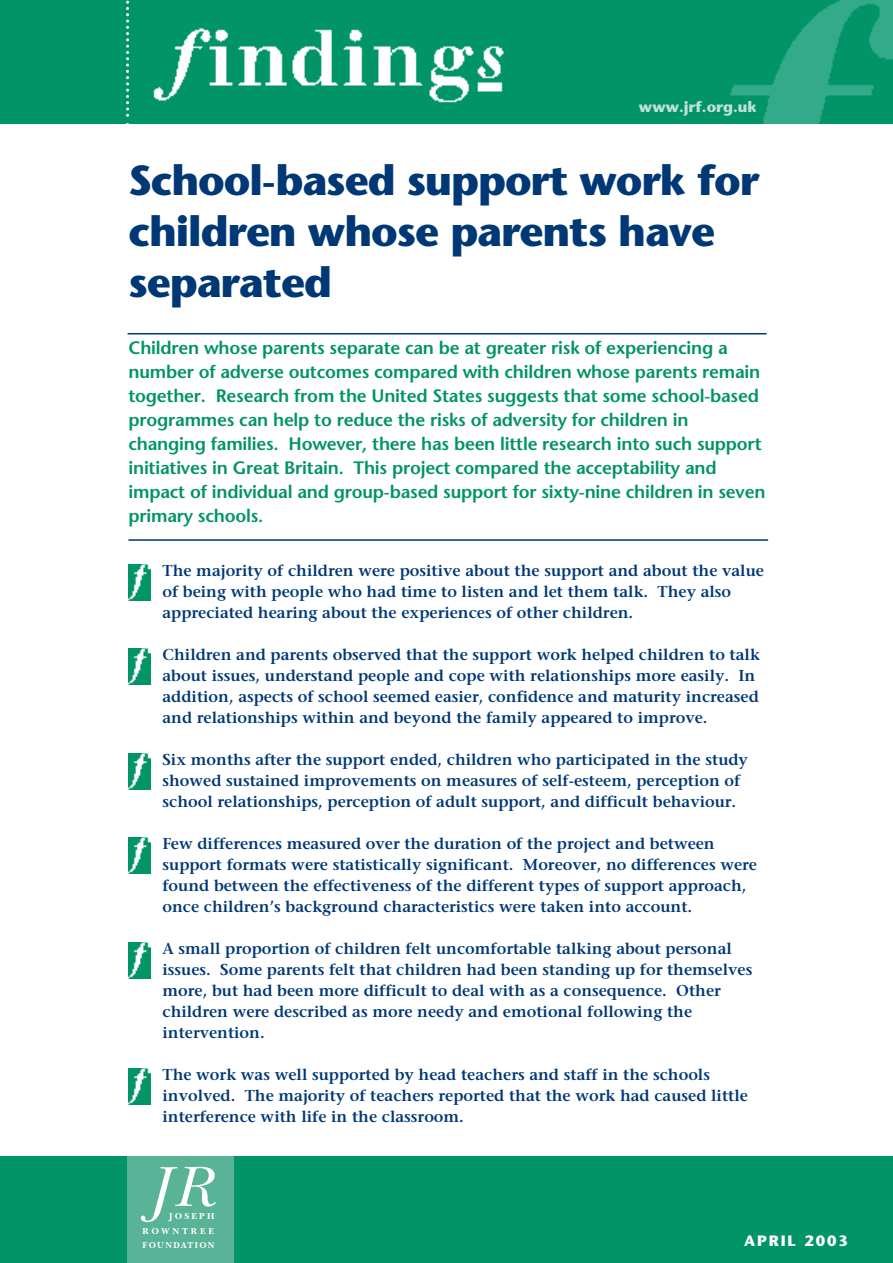
<style>
.page{position:relative;width:893px;height:1263px;background:#fff}
.page>*{position:absolute;margin:0;border:0;box-sizing:border-box;transform-origin:0 0}
.t1{font:700 42px/51px "Stone Sans";letter-spacing:-.025em;color:#003876}
.t2{font:600 18px/24px "Stone Sans";letter-spacing:-.01em;color:#009466}
.t3{font:600 15.75px/21px "Stone Serif";color:#003876}
.t4{font:700 15px "Stone Sans";color:#c3dfd5}
.t5{font:700 15px "Stone Sans";letter-spacing:.125em;color:#fff}
.t6{font:700 9px/14.2px "New Baskerville";letter-spacing:.24em;color:#fff;text-align:justify}
</style>
<div class="page">
<div style="left:1px;top:1157px;width:891px;height:106px;background:#009466"></div>
<div style="left:1px;top:0;width:891px;height:123px;background:#009466"></div>
<img style="left:730px;top:0;width:162px;height:123px">
<img style="left:153px;top:28px;width:351px;height:75px">
<div style="left:128px;top:1157px;width:106px;height:106px;background:#58b397"></div>
<svg style="left:141px;top:1167px;width:75px;height:55px"></svg>
<svg style="left:126px;top:0;width:3px;height:124px"></svg>
<img style="left:128px;top:837px;width:22px;height:37px">
<img style="left:128px;top:942px;width:22px;height:37px">
<img style="left:128px;top:1068px;width:22px;height:37px">
<img style="left:128px;top:648px;width:22px;height:37px">
<img style="left:128px;top:753px;width:22px;height:37px">
<img style="left:128px;top:564px;width:22px;height:37px">
<hr style="left:128px;top:539px;width:640px;height:2px;background:#003876">
<hr style="left:128px;top:333px;width:638px;height:1px;background:#003876">
<p class="t4" style="left:639px;top:101px;width:119px">www.jrf.org.uk</p>
<h1 class="t1" style="left:128px;top:159px;width:632px">School-based support work for children whose parents have separated</h1>
<p class="t2" style="left:128px;top:338px;width:638px">Children whose parents separate can be at greater risk of experiencing a number of adverse outcomes compared with children whose parents remain together. Research from the United States suggests that some school-based programmes can help to reduce the risks of adversity for children in changing families. However, there has been little research into such support initiatives in Great Britain. This project compared the acceptability and impact of individual and group-based support for sixty-nine children in seven primary schools.</p>
<p class="t3" style="left:162px;top:562px;width:603px">The majority of children were positive about the support and about the value of being with people who had time to listen and let them talk. They also appreciated hearing about the experiences of other children.</p>
<p class="t3" style="left:162px;top:646px;width:599px">Children and parents observed that the support work helped children to talk about issues, understand people and cope with relationships more easily. In addition, aspects of school seemed easier, confidence and maturity increased and relationships within and beyond the family appeared to improve.</p>
<p class="t3" style="left:162px;top:751px;width:587px">Six months after the support ended, children who participated in the study showed sustained improvements on measures of self-esteem, perception of school relationships, perception of adult support, and difficult behaviour.</p>
<p class="t3" style="left:162px;top:835px;width:596px">Few differences measured over the duration of the project and between support formats were statistically significant. Moreover, no differences were found between the effectiveness of the different types of support approach, once children’s background characteristics were taken into account.</p>
<p class="t3" style="left:162px;top:940px;width:591px">A small proportion of children felt uncomfortable talking about personal issues. Some parents felt that children had been standing up for themselves more, but had been more difficult to deal with as a consequence. Other children were described as more needy and emotional following the intervention.</p>
<p class="t3" style="left:162px;top:1066px;width:587px">The work was well supported by head teachers and staff in the schools involved. The majority of teachers reported that the work had caused little interference with life in the classroom.</p>
<p class="t6" style="left:143px;top:1210px;width:74px;text-indent:26px">JOSEPH ROWNTREE FOUNDATION</p>
<p class="t5" style="left:744px;top:1234px;width:105px">APRIL 2003</p>
</div>
